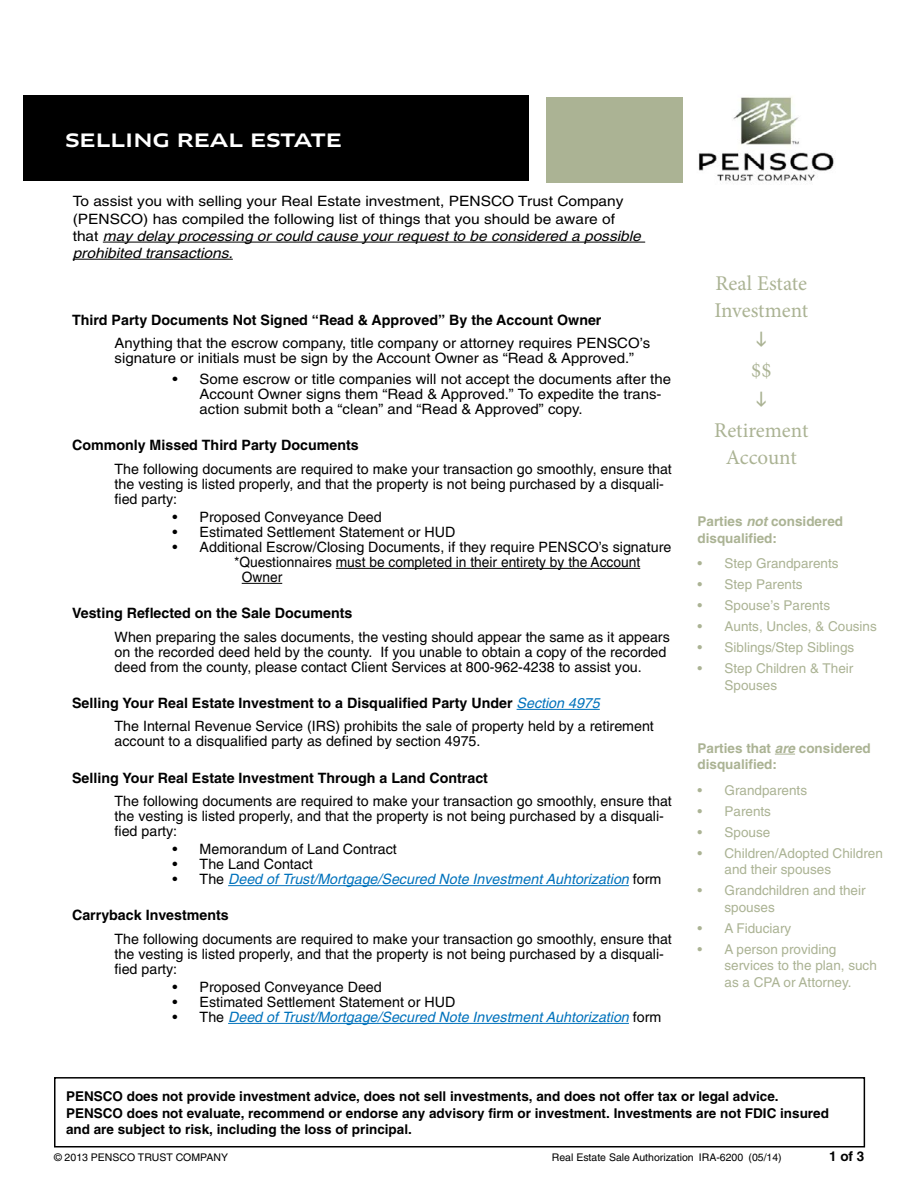
<style>
.page{position:relative;width:918px;height:1188px;background:#fff}
.page>*{position:absolute;margin:0;border:0;box-sizing:border-box;transform-origin:0 0}
.Body_Main{font:21px/27px "Minion Pro";color:#abb394}
.t1{font:500 18px "Clan OT Extd";color:#fff}
.t2{font:14.25px/15px "Helvetica";color:#000}
.t3{font:14.25px/15px "Helvetica";color:#000;scale:1.05 1}
.t4{font:700 14.25px "Helvetica";color:#000}
.t5{font:14.25px/17.1px "Helvetica";color:#000;scale:1.09 1}
.t6{font:italic 14.25px "Helvetica";color:#0072bc}
.t7{font:13.5px/16.5px "Helvetica";color:#abb394}
.Body_Main-2{font:700 13.5px/16.5px "Helvetica";color:#000}
.Body_Main-3{font:700 13.5px/16.5px "Helvetica";color:#abb394}
.Key_Code{font:700 13.5px "Helvetica";color:#000}
.t8{font:10.5px "Helvetica";color:#000}
.s1{font-style:italic}
.s2{font-weight:400;font-style:italic;color:#0072bc}
.s3{font-style:normal;color:#000}
</style>
<div class="page">
<img style="left:698px;top:97px;width:136px;height:85px">
<div style="left:23px;top:96px;width:506px;height:85px;background:#000"></div>
<div style="left:547px;top:97px;width:136px;height:85px;background:#abb394"></div>
<hr style="left:336px;top:568px;width:304px;height:1px;background:#000">
<hr style="left:242px;top:583px;width:40px;height:1px;background:#000">
<hr style="left:517px;top:709px;width:83px;height:1px;background:#0072bc">
<hr style="left:228px;top:885px;width:401px;height:1px;background:#0072bc">
<hr style="left:228px;top:1023px;width:401px;height:1px;background:#0072bc">
<div style="left:54px;top:1077px;width:811px;height:71px;border:2px solid #000"></div>
<hr style="left:103px;top:242px;width:542px;height:1px;background:#000">
<hr style="left:73px;top:259px;width:160px;height:1px;background:#000">
<svg style="left:775px;top:754px;width:20px;height:1px"></svg>
<p class="t1" style="left:65px;top:130px;width:278px">SELLING REAL ESTATE</p>
<p class="t5" style="left:73px;top:193px;width:523px">To assist you with selling your Real Estate investment, PENSCO Trust Company (PENSCO) has compiled the following list of things that you should be aware of that <span class="s1">may delay processing or could cause your request to be considered a possible prohibited transactions.</span></p>
<p class="t4" style="left:72px;top:311px;width:531px">Third Party Documents Not Signed “Read &amp; Approved” By the Account Owner</p>
<p class="t3" style="left:115px;top:336px;width:512px">Anything that the escrow company, title company or attorney requires PENSCO’s signature or initials must be sign by the Account Owner as “Read &amp; Approved.”</p>
<p class="t3" style="left:200px;top:372px;width:450px;text-indent:-27px">• Some escrow or title companies will not accept the documents after the<br>Account Owner signs them “Read &amp; Approved.” To expedite the trans&shy;action submit both a “clean” and “Read &amp; Approved” copy.</p>
<p class="t4" style="left:72px;top:437px;width:288px">Commonly Missed Third Party Documents</p>
<p class="t2" style="left:115px;top:461px;width:559px">The following documents are required to make your transaction go smoothly, ensure that the vesting is listed properly, and that the property is not being purchased by a disquali&shy;fied party:</p>
<p class="t2" style="left:173px;top:509px;width:211px">• Proposed Conveyance Deed</p>
<p class="t2" style="left:173px;top:524px;width:284px">• Estimated Settlement Statement or HUD</p>
<p class="t2" style="left:173px;top:539px;width:500px">• Additional Escrow/Closing Documents, if they require PENSCO’s signature</p>
<p class="t2" style="left:234px;top:554px;width:408px">*Questionnaires must be completed in their entirety by the Account</p>
<p class="t2" style="left:242px;top:569px;width:42px">Owner</p>
<p class="t4" style="left:72px;top:604px;width:282px">Vesting Reflected on the Sale Documents</p>
<p class="t2" style="left:115px;top:629px;width:557px">When preparing the sales documents, the vesting should appear the same as it appears on the recorded deed held by the county. If you unable to obtain a copy of the recorded deed from the county, please contact Client Services at 800-962-4238 to assist you.</p>
<p class="t4" style="left:72px;top:694px;width:529px">Selling Your Real Estate Investment to a Disqualified Party Under <span class="s2">Section 4975</span></p>
<p class="t2" style="left:115px;top:719px;width:541px">The Internal Revenue Service (IRS) prohibits the sale of property held by a retirement account to a disqualified party as defined by section 4975.</p>
<p class="t4" style="left:72px;top:769px;width:417px">Selling Your Real Estate Investment Through a Land Contract</p>
<p class="t2" style="left:115px;top:794px;width:559px">The following documents are required to make your transaction go smoothly, ensure that the vesting is listed properly, and that the property is not being purchased by a disquali&shy;fied party:</p>
<p class="t2" style="left:173px;top:842px;width:226px">• Memorandum of Land Contract</p>
<p class="t2" style="left:173px;top:857px;width:142px">• The Land Contact</p>
<p class="t6" style="left:173px;top:871px;width:490px"><span class="s3">• The</span> Deed of Trust/Mortgage/Secured Note Investment Auhtorization <span class="s3">form</span></p>
<p class="t4" style="left:72px;top:907px;width:158px">Carryback Investments</p>
<p class="t2" style="left:115px;top:931px;width:559px">The following documents are required to make your transaction go smoothly, ensure that the vesting is listed properly, and that the property is not being purchased by a disquali&shy;fied party:</p>
<p class="t2" style="left:173px;top:979px;width:211px">• Proposed Conveyance Deed</p>
<p class="t2" style="left:173px;top:994px;width:284px">• Estimated Settlement Statement or HUD</p>
<p class="t6" style="left:173px;top:1009px;width:490px"><span class="s3">• The</span> Deed of Trust/Mortgage/Secured Note Investment Auhtorization <span class="s3">form</span></p>
<p class="Body_Main" style="left:714px;top:269px;width:95px">Real Estate<br>Investment</p>
<p class="Body_Main" style="left:751px;top:357px;width:22px">$$</p>
<p class="Body_Main" style="left:714px;top:417px;width:96px;text-align:center">Retirement<br>Account</p>
<p class="Body_Main-3" style="left:698px;top:513px;width:147px">Parties <span class="s1">not</span> considered disqualified:</p>
<p class="t7" style="left:698px;top:555px;width:143px">• Step Grandparents</p>
<p class="t7" style="left:698px;top:576px;width:107px">• Step Parents</p>
<p class="t7" style="left:698px;top:597px;width:134px">• Spouse’s Parents</p>
<p class="t7" style="left:698px;top:618px;width:181px">• Aunts, Uncles, &amp; Cousins</p>
<p class="t7" style="left:698px;top:639px;width:158px">• Siblings/Step Siblings</p>
<p class="t7" style="left:725px;top:660px;width:130px;text-indent:-27px">• Step Children &amp; Their<br>Spouses</p>
<p class="Body_Main-3" style="left:698px;top:740px;width:175px">Parties that <span class="s1">are</span> considered disqualified:</p>
<p class="t7" style="left:698px;top:782px;width:111px">• Grandparents</p>
<p class="t7" style="left:698px;top:803px;width:75px">• Parents</p>
<p class="t7" style="left:698px;top:824px;width:74px">• Spouse</p>
<p class="t7" style="left:725px;top:845px;width:160px;text-indent:-27px">• Children/Adopted Children and their spouses</p>
<p class="t7" style="left:725px;top:882px;width:143px;text-indent:-27px">• Grandchildren and their spouses</p>
<p class="t7" style="left:698px;top:920px;width:95px">• A Fiduciary</p>
<p class="t7" style="left:725px;top:941px;width:154px;text-indent:-27px">• A person providing services to the plan, such as a CPA or Attorney.</p>
<p class="Body_Main-2" style="left:66px;top:1088px;width:764px">PENSCO does not provide investment advice, does not sell investments, and does not offer tax or legal advice.<br>PENSCO does not evaluate, recommend or endorse any advisory firm or investment. Investments are not FDIC insured and are subject to risk, including the loss of principal.</p>
<p class="t8" style="left:54px;top:1151px;width:176px">© 2013 PENSCO TRUST COMPANY</p>
<p class="t8" style="left:552px;top:1151px;width:231px">Real Estate Sale Authorization IRA-6200 (05/14)</p>
<p class="Key_Code" style="left:829px;top:1148px;width:37px">1 of 3</p>
</div>
